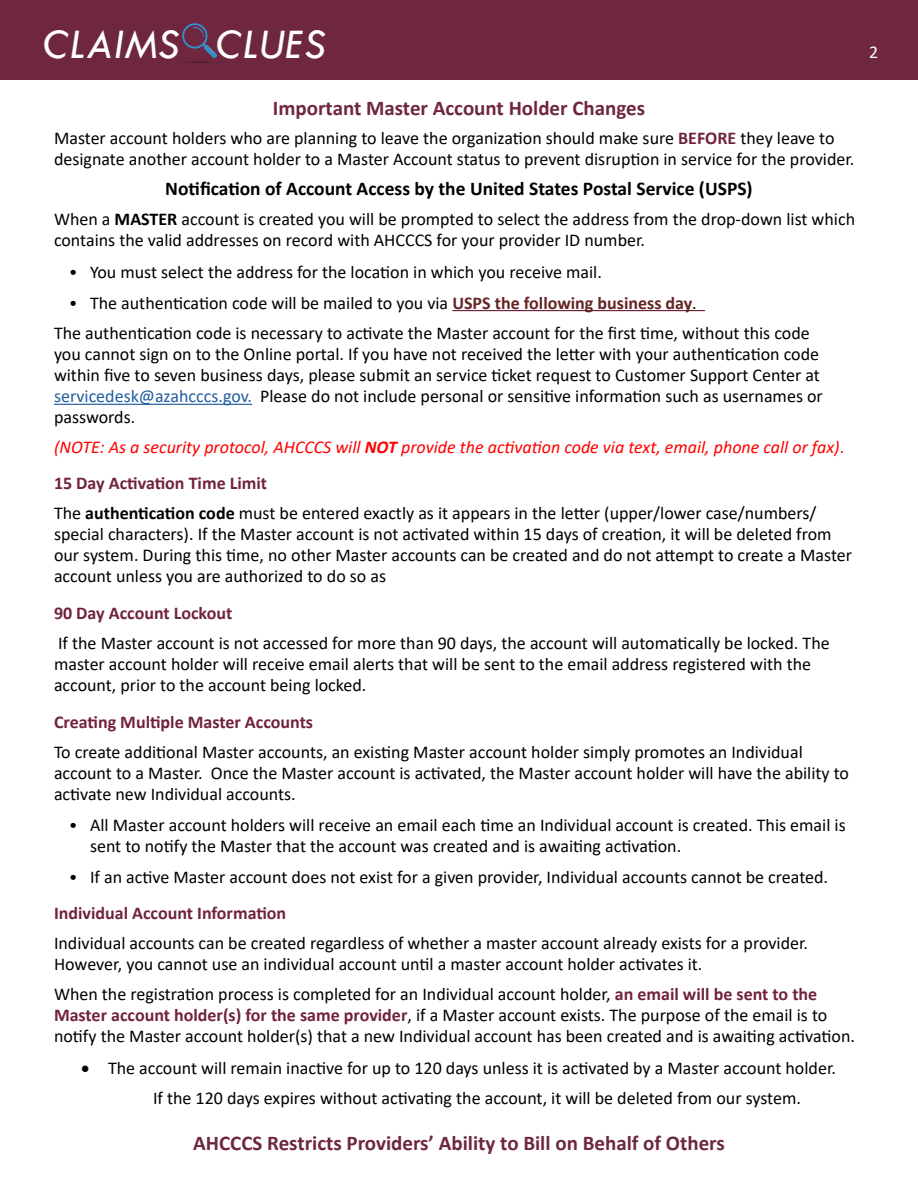
<style>
.page{position:relative;width:918px;height:1188px;background:#fff}
.page>*{position:absolute;margin:0;border:0;box-sizing:border-box;transform-origin:0 0}
.t1{font:italic 43.65px "Tw Cen";color:#fff}
.t2{font:700 21px "Calibri";color:#6e273e}
.t3{font:700 19.5px "Calibri";color:#000}
.t4{font:18px/21px "Calibri";color:#000}
.t5{font:italic 18px/36.8px "Calibri";color:#f00}
.t6{font:700 18px "Calibri";color:#702339}
.t7{font:18px "Calibri";color:#fff}
.s1{font-weight:700;color:#702339}
.s2{font-weight:700}
.s3{font-weight:300}
.s4{font-weight:700;color:#632423}
.s5{color:#215e9e}
.s6{font-style:normal}
.s7{font-weight:700;font-style:normal;color:#702339}
</style>
<div class="page">
<div style="left:0;top:0;width:918px;height:79px;background:#6e273e"></div>
<svg style="left:182px;top:23px;width:35px;height:40px"></svg>
<hr style="left:452px;top:310px;width:253px;height:1px;background:#702339">
<hr style="left:54px;top:404px;width:198px;height:1px;background:#215e9e">
<h1 class="t1" style="left:43px;top:18px;width:285px">CLAIMS CLUES</h1>
<p class="t7" style="left:869px;top:39px;width:11px">2</p>
<p class="t2" style="left:273px;top:93px;width:374px">Important Master Account Holder Changes</p>
<p class="t4" style="left:54px;top:127px;width:802px">Master account holders who are planning to leave the organization should make sure <span class="s1">BEFORE</span> they leave to designate another account holder to a Master Account status to prevent disruption in service for the provider.</p>
<p class="t3" style="left:165px;top:175px;width:589px">Notification of Account Access by the United States Postal Service (USPS)</p>
<p class="t4" style="left:54px;top:208px;width:803px">When a <span class="s2">MASTER</span> account is created you will be prompted to select the address from the drop-down list which contains the valid addresses on record with AHCCCS for your provider ID number.</p>
<p class="t4" style="left:69px;top:261px;width:534px"><span class="s3">•</span> You must select the address for the location in which you receive mail.</p>
<p class="t4" style="left:54px;top:287px;width:757px;line-height:30.8px;text-indent:15px"><span class="s3">•</span> The authentication code will be mailed to you via <span class="s4">USPS the following business day</span>.<br>The authentication code is necessary to activate the Master account for the first time, without this code</p>
<p class="t4" style="left:54px;top:343px;width:770px">you cannot sign on to the Online portal. If you have not received the letter with your authentication code within five to seven business days, please submit an service ticket request to Customer Support Center at <span class="s5">servicedesk@azahcccs.gov.</span> Please do not include personal or sensitive information such as usernames or passwords.</p>
<p class="t5" style="left:54px;top:427px;width:792px">(NOTE: As a security protocol, AHCCCS will <span class="s2">NOT</span> provide the activation code via text, email, phone call or fax)<span class="s6">.<br></span><span class="s7">15 Day Activation Time Limit</span></p>
<p class="t4" style="left:54px;top:502px;width:800px">The <span class="s2">authentication code</span> must be entered exactly as it appears in the letter (upper/lower case/numbers/ special characters). If the Master account is not activated within 15 days of creation, it will be deleted from our system. During this time, no other Master accounts can be created and do not attempt to create a Master account unless you are authorized to do so as</p>
<p class="t6" style="left:54px;top:600px;width:180px">90 Day Account Lockout</p>
<p class="t4" style="left:54px;top:632px;width:777px">If the Master account is not accessed for more than 90 days, the account will automatically be locked. The master account holder will receive email alerts that will be sent to the email address registered with the account, prior to the account being locked.</p>
<p class="t6" style="left:54px;top:709px;width:261px">Creating Multiple Master Accounts</p>
<p class="t4" style="left:54px;top:741px;width:797px">To create additional Master accounts, an existing Master account holder simply promotes an Individual account to a Master. Once the Master account is activated, the Master account holder will have the ability to activate new Individual accounts.</p>
<p class="t4" style="left:90px;top:814px;width:757px;text-indent:-21px"><span class="s3">•</span> All Master account holders will receive an email each time an Individual account is created. This email is sent to notify the Master that the account was created and is awaiting activation.</p>
<p class="t4" style="left:54px;top:859px;width:776px;line-height:36px;text-indent:15px"><span class="s3">•</span> If an active Master account does not exist for a given provider, Individual accounts cannot be created.<br><span class="s1">Individual Account Information</span></p>
<p class="t4" style="left:54px;top:932px;width:756px">Individual accounts can be created regardless of whether a master account already exists for a provider.<br>However, you cannot use an individual account until a master account holder activates it.</p>
<p class="t4" style="left:54px;top:983px;width:803px">When the registration process is completed for an Individual account holder, <span class="s1">an email will be sent to the<br>Master account holder(s) for the same provider</span>, if a Master account exists. The purpose of the email is to notify the Master account holder(s) that a new Individual account has been created and is awaiting activation.</p>
<p class="t4" style="left:153px;top:1052px;width:685px;line-height:30.8px;text-indent:-72px">• The account will remain inactive for up to 120 days unless it is activated by a Master account holder.<br>If the 120 days expires without activating the account, it will be deleted from our system.</p>
<p class="t2" style="left:193px;top:1128px;width:533px">AHCCCS Restricts Providers’ Ability to Bill on Behalf of Others</p>
</div>
